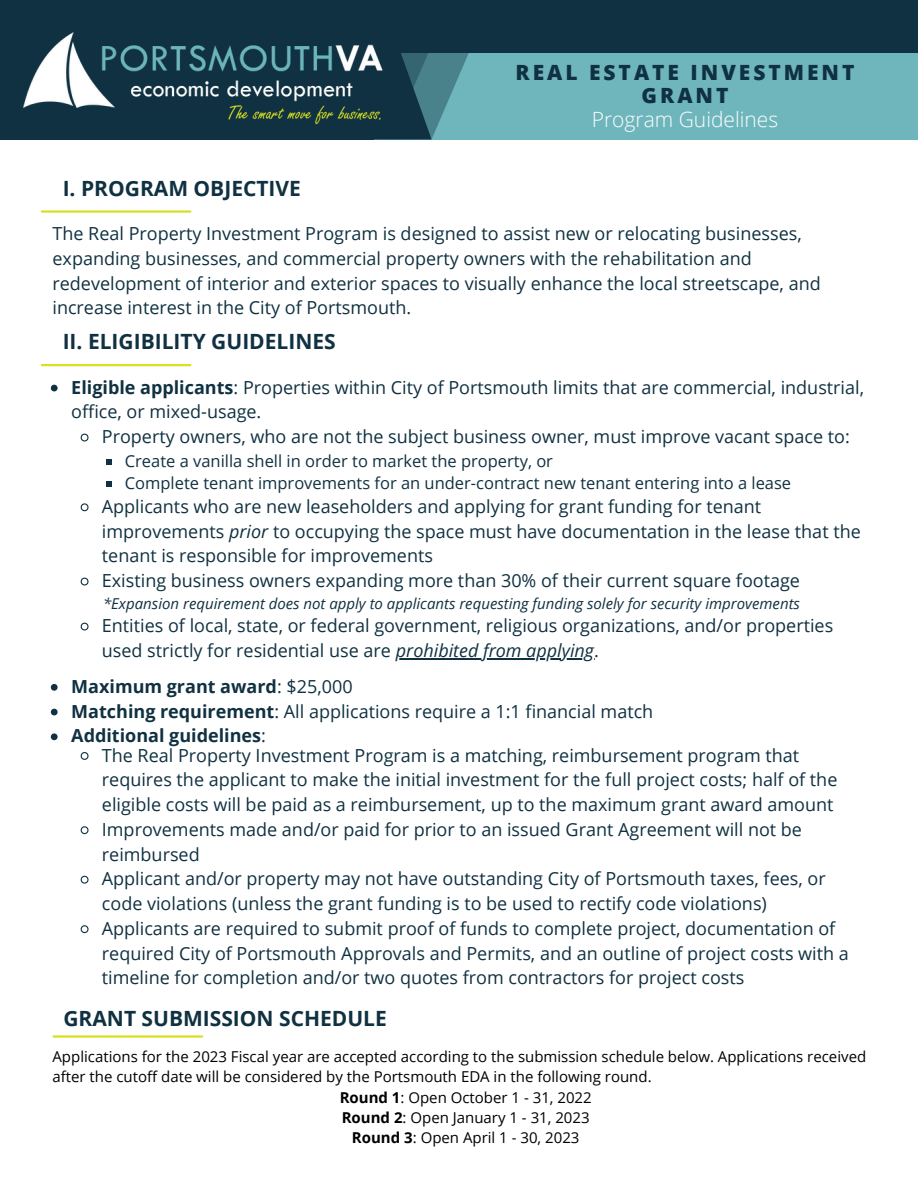
<style>
.page{position:relative;width:918px;height:1188px;background:#fff}
.page>*{position:absolute;margin:0;border:0;box-sizing:border-box;transform-origin:0 0}
.t1{font:700 21px "Open Sans";color:#103141}
.t2{font:800 21px/23.7px "Open Sans";letter-spacing:.145em;color:#103141;text-align:center}
.t3{font:300 21px "Open Sans";color:#fbfeff}
.t4{font:18px/24.8px "Open Sans";color:#103141}
.t5{font:700 18px/24.8px "Open Sans";color:#103141}
.t6{font:16.5px/22.5px "Open Sans";color:#103141}
.t7{font:15px "Open Sans";color:#000}
.t8{font:italic 15px "Open Sans";color:#103141}
.s1{font-weight:700}
.s2{font-style:italic}
.s3{font-weight:400}
</style>
<div class="page">
<svg style="left:51px;top:385px;width:7px;height:6px"></svg>
<svg style="left:80px;top:433px;width:9px;height:9px"></svg>
<svg style="left:106px;top:459px;width:6px;height:6px"></svg>
<svg style="left:106px;top:481px;width:6px;height:6px"></svg>
<svg style="left:80px;top:503px;width:9px;height:9px"></svg>
<svg style="left:80px;top:577px;width:9px;height:9px"></svg>
<svg style="left:80px;top:622px;width:9px;height:9px"></svg>
<hr style="left:396px;top:658px;width:198px;height:1px;background:#103141">
<svg style="left:51px;top:684px;width:7px;height:7px"></svg>
<svg style="left:51px;top:709px;width:7px;height:6px"></svg>
<svg style="left:51px;top:733px;width:7px;height:7px"></svg>
<svg style="left:80px;top:752px;width:9px;height:8px"></svg>
<svg style="left:80px;top:826px;width:9px;height:9px"></svg>
<svg style="left:80px;top:875px;width:9px;height:9px"></svg>
<svg style="left:80px;top:925px;width:9px;height:9px"></svg>
<div style="left:0;top:0;width:918px;height:140px;background:#103141"></div>
<div style="left:374px;top:53px;width:544px;height:87px;background:#6fb6bc"></div>
<svg style="left:374px;top:53px;width:95px;height:87px"></svg>
<img style="left:23px;top:32px;width:360px;height:75px">
<img style="left:228px;top:102px;width:155px;height:24px">
<hr style="left:42px;top:210px;width:148px;height:3px;background:#d9e021">
<hr style="left:42px;top:364px;width:148px;height:2px;background:#d9e021">
<hr style="left:54px;top:1035px;width:148px;height:3px;background:#d9e021">
<p class="t2" style="left:516px;top:60px;width:341px">REAL ESTATE INVESTMENT<br>GRANT</p>
<p class="t1" style="left:63px;top:173px;width:240px">I. PROGRAM OBJECTIVE</p>
<p class="t3" style="left:592px;top:105px;width:188px">Program Guidelines</p>
<p class="t4" style="left:53px;top:221px;width:770px">The Real Property Investment Program is designed to assist new or relocating businesses, expanding businesses, and commercial property owners with the rehabilitation and redevelopment of interior and exterior spaces to visually enhance the local streetscape, and increase interest in the City of Portsmouth.</p>
<p class="t1" style="left:63px;top:326px;width:275px">II. ELIGIBILITY GUIDELINES</p>
<p class="t4" style="left:71px;top:374px;width:794px"><span class="s1">Eligible applicants</span>: Properties within City of Portsmouth limits that are commercial, industrial, office, or mixed-usage.</p>
<p class="t4" style="left:102px;top:424px;width:749px">Property owners, who are not the subject business owner, must improve vacant space to:</p>
<p class="t6" style="left:125px;top:449px;width:668px">Create a vanilla shell in order to market the property, or<br>Complete tenant improvements for an under-contract new tenant entering into a lease</p>
<p class="t4" style="left:102px;top:494px;width:760px">Applicants who are new leaseholders and applying for grant funding for tenant improvements <span class="s2">prior</span> to occupying the space must have documentation in the lease that the tenant is responsible for improvements<br>Existing business owners expanding more than 30% of their current square footage</p>
<p class="t4" style="left:102px;top:613px;width:733px">Entities of local, state, or federal government, religious organizations, and/or properties used strictly for residential use are <span class="s2">prohibited from applying</span>.</p>
<p class="t5" style="left:71px;top:674px;width:583px">Maximum grant award<span class="s3">: $25,000<br></span>Matching requirement<span class="s3">: All applications require a 1:1 financial match<br></span>Additional guidelines<span class="s3">:</span></p>
<p class="t4" style="left:102px;top:742px;width:748px">The Real Property Investment Program is a matching, reimbursement program that requires the applicant to make the initial investment for the full project costs; half of the eligible costs will be paid as a reimbursement, up to the maximum grant award amount Improvements made and/or paid for prior to an issued Grant Agreement will not be reimbursed<br>Applicant and/or property may not have outstanding City of Portsmouth taxes, fees, or code violations (unless the grant funding is to be used to rectify code violations)<br>Applicants are required to submit proof of funds to complete project, documentation of required City of Portsmouth Approvals and Permits, and an outline of project costs with a timeline for completion and/or two quotes from contractors for project costs</p>
<p class="t8" style="left:103px;top:593px;width:698px">*Expansion requirement does not apply to applicants requesting funding solely for security improvements</p>
<p class="t1" style="left:63px;top:1003px;width:325px">GRANT SUBMISSION SCHEDULE</p>
<p class="t7" style="left:53px;top:1046px;width:815px">Applications for the 2023 Fiscal year are accepted according to the submission schedule below. Applications received</p>
<p class="t7" style="left:53px;top:1066px;width:601px">after the cutoff date will be considered by the Portsmouth EDA in the following round.</p>
<p class="t7" style="left:340px;top:1087px;width:254px"><span class="s1">Round 1</span>: Open October 1 - 31, 2022</p>
<p class="t7" style="left:342px;top:1107px;width:249px"><span class="s1">Round 2</span>: Open January 1 - 31, 2023</p>
<p class="t7" style="left:352px;top:1127px;width:229px"><span class="s1">Round 3</span>: Open April 1 - 30, 2023</p>
</div>
